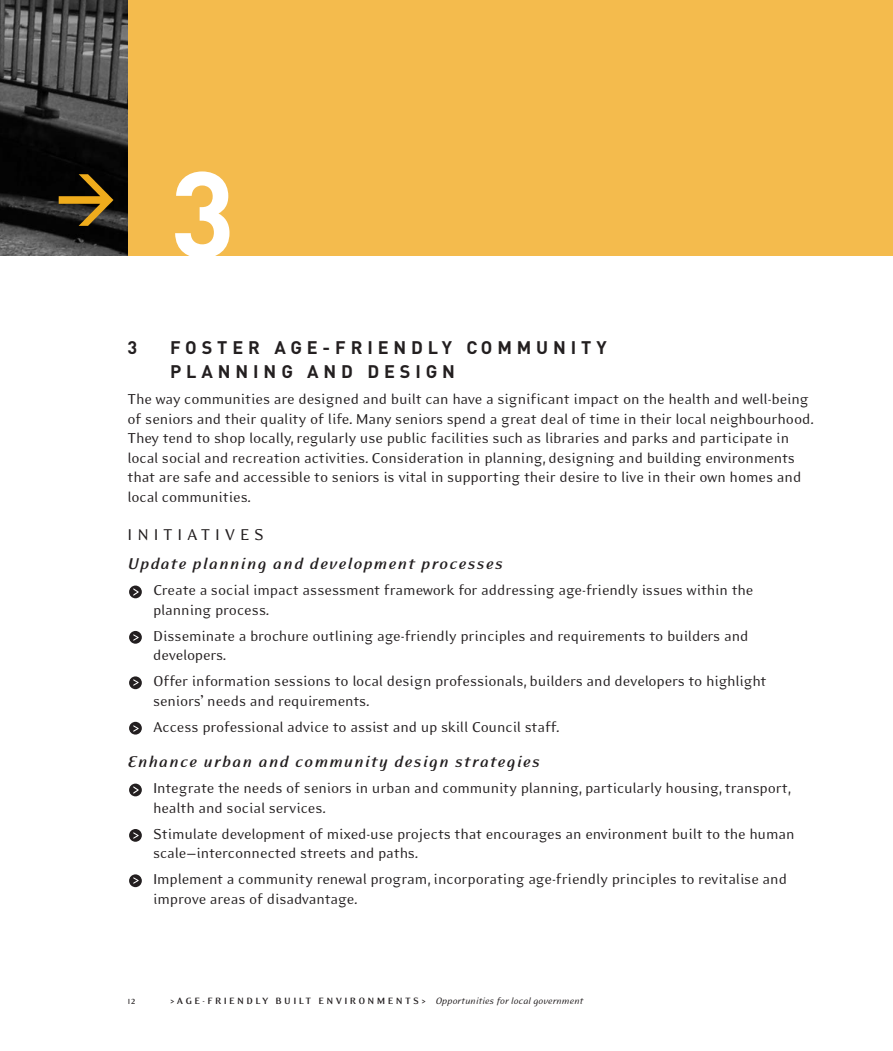
<style>
.page{position:relative;width:893px;height:1051px;background:#fff}
.page>*{position:absolute;margin:0;border:0;box-sizing:border-box;transform-origin:0 0}
.t1{font:700 120px "DIN";color:#fff}
.t2{font:italic 700 18px "Eidetic Modern";letter-spacing:.045em;color:#231f20}
.t3{font:700 18px/24px "DIN";letter-spacing:.27em;color:#231f20}
.t4{font:18px "Eidetic Modern";letter-spacing:.265em;color:#231f20}
.t5{font:16.5px/19.5px "Eidetic Modern";letter-spacing:-.01em;color:#231f20}
.t6{font:700 10.5px "Eidetic Modern";letter-spacing:.23em;color:#231f20}
.t7{font:10.5px "Eidetic Modern";color:#231f20}
.s1{font-weight:400;font-style:italic}
</style>
<div class="page">
<svg style="left:129px;top:874px;width:13px;height:13px"></svg>
<svg style="left:133px;top:877px;width:5px;height:6px"></svg>
<svg style="left:129px;top:828px;width:13px;height:13px"></svg>
<svg style="left:133px;top:832px;width:5px;height:6px"></svg>
<svg style="left:129px;top:783px;width:13px;height:13px"></svg>
<svg style="left:133px;top:786px;width:5px;height:7px"></svg>
<svg style="left:129px;top:721px;width:13px;height:13px"></svg>
<svg style="left:133px;top:725px;width:5px;height:6px"></svg>
<svg style="left:129px;top:676px;width:13px;height:13px"></svg>
<svg style="left:133px;top:679px;width:5px;height:6px"></svg>
<svg style="left:129px;top:630px;width:13px;height:13px"></svg>
<svg style="left:133px;top:634px;width:5px;height:6px"></svg>
<svg style="left:129px;top:585px;width:13px;height:13px"></svg>
<svg style="left:133px;top:588px;width:5px;height:7px"></svg>
<div style="left:128px;top:0;width:765px;height:255px;background:#f4bb4d"></div>
<img style="left:0;top:0;width:128px;height:255px">
<img style="left:53px;top:168px;width:65px;height:63px">
<h1 class="t1" style="left:170px;top:172px;width:67px">3</h1>
<p class="t3" style="left:128px;top:338px;width:11px">3</p>
<p class="t3" style="left:170px;top:338px;width:438px">FOSTER AGE-FRIENDLY COMMUNITY<br>PLANNING AND DESIGN</p>
<p class="t5" style="left:128px;top:391px;width:688px">The way communities are designed and built can have a significant impact on the health and well-being of seniors and their quality of life. Many seniors spend a great deal of time in their local neighbourhood.<br>They tend to shop locally, regularly use public facilities such as libraries and parks and participate in local social and recreation activities. Consideration in planning, designing and building environments that are safe and accessible to seniors is vital in supporting their desire to live in their own homes and local communities.</p>
<p class="t4" style="left:128px;top:527px;width:138px">INITIATIVES</p>
<p class="t2" style="left:128px;top:557px;width:377px">Update planning and development processes</p>
<p class="t5" style="left:153px;top:581px;width:602px">Create a social impact assessment framework for addressing age-friendly issues within the planning process.</p>
<p class="t5" style="left:153px;top:627px;width:597px">Disseminate a brochure outlining age-friendly principles and requirements to builders and developers.</p>
<p class="t5" style="left:153px;top:672px;width:615px">Offer information sessions to local design professionals, builders and developers to highlight seniors’ needs and requirements.</p>
<p class="t5" style="left:153px;top:718px;width:408px">Access professional advice to assist and up skill Council staff.</p>
<p class="t2" style="left:128px;top:754px;width:414px">Enhance urban and community design strategies</p>
<p class="t5" style="left:153px;top:779px;width:640px">Integrate the needs of seniors in urban and community planning, particularly housing, transport, health and social services.</p>
<p class="t5" style="left:153px;top:825px;width:643px">Stimulate development of mixed-use projects that encourages an environment built to the human scale—interconnected streets and paths.</p>
<p class="t5" style="left:153px;top:870px;width:635px">Implement a community renewal program, incorporating age-friendly principles to revitalise and improve areas of disadvantage.</p>
<p class="t7" style="left:128px;top:996px;width:9px">12</p>
<p class="t6" style="left:170px;top:995px;width:415px">&gt;AGE-FRIENDLY BUILT ENVIRONMENTS&gt; <span class="s1">Opportunities for local government</span></p>
</div>
